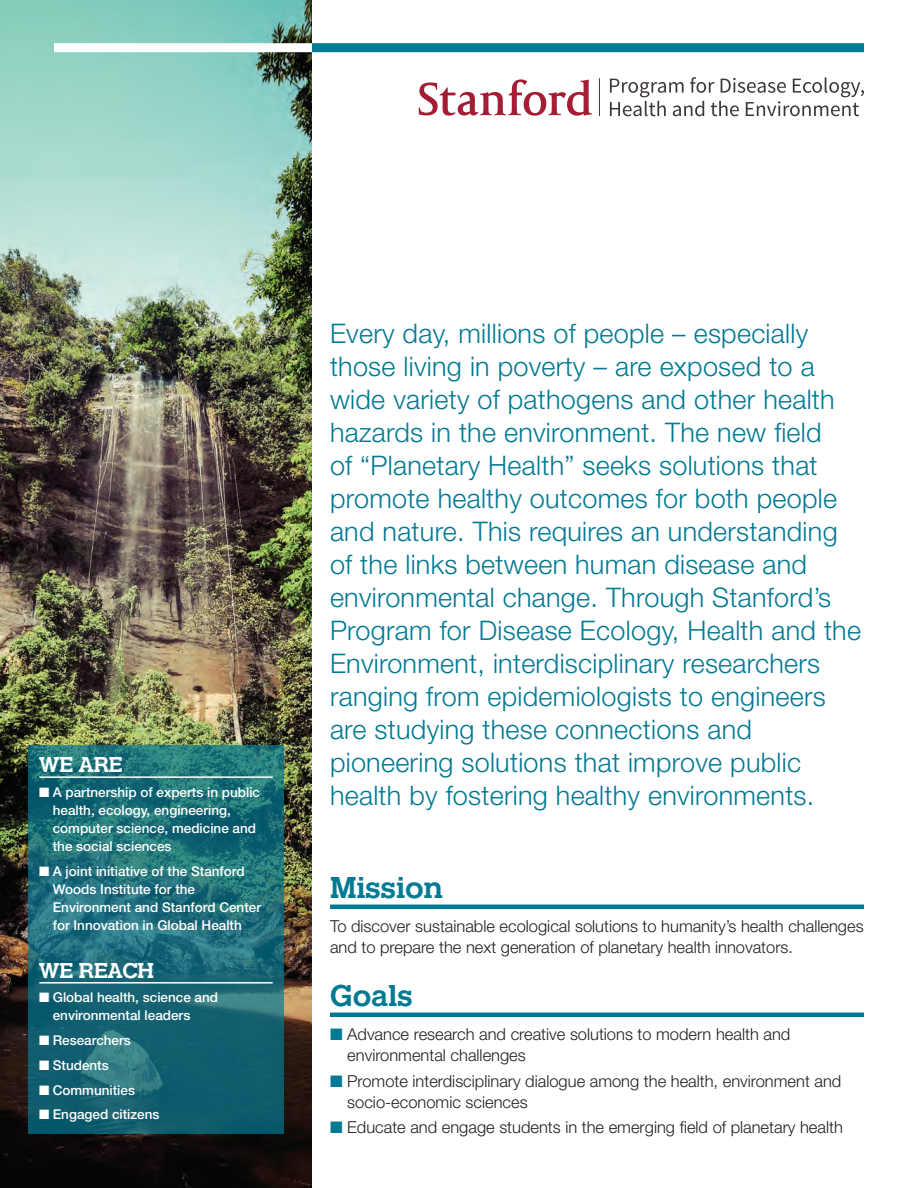
<style>
.page{position:relative;width:918px;height:1188px;background:#fff}
.page>*{position:absolute;margin:0;border:0;box-sizing:border-box;transform-origin:0 0}
.t1{font:31.5px "Helserif Mdm";color:#037a94}
.t2{font:300 27px/33px "Helvetica Neue LT Std";letter-spacing:.01em;color:#037a94}
.t3{font:22.5px "Helserif Mdm";color:#fff}
.t4{font:300 16.5px/21px "Helvetica Neue LT Std";color:#231f20}
.t5{font:500 13.5px/18px "Helvetica Neue LT Std";color:#fff}
.s1{color:#037a94}
</style>
<div class="page">
<img style="left:0;top:0;width:312px;height:1188px">
<svg style="left:28px;top:745px;width:256px;height:388px;background:#1a6a76"></svg>
<hr style="left:330px;top:905px;width:534px;height:4px;background:#037a94">
<hr style="left:330px;top:1013px;width:534px;height:4px;background:#037a94">
<hr style="left:39px;top:776px;width:234px;height:2px;background:#fff">
<hr style="left:39px;top:982px;width:234px;height:2px;background:#fff">
<div style="left:312px;top:43px;width:552px;height:9px;background:#037a94"></div>
<div style="left:54px;top:43px;width:258px;height:9px;background:#fff"></div>
<hr style="left:599px;top:78px;width:1px;height:38px;background:#3e3739">
<svg style="left:610px;top:77px;width:254px;height:39px"></svg>
<svg style="left:419px;top:79px;width:173px;height:37px"></svg>
<p class="t3" style="left:39px;top:750px;width:85px">WE ARE</p>
<p class="t5" style="left:53px;top:783px;width:209px;text-indent:-14px">■ A partnership of experts in public health, ecology, engineering, computer science, medicine and the social sciences</p>
<p class="t5" style="left:53px;top:862px;width:210px;text-indent:-14px">■ A joint initiative of the Stanford<br>Woods Institute for the<br>Environment and Stanford Center for Innovation in Global Health</p>
<p class="t3" style="left:39px;top:955px;width:116px">WE REACH</p>
<p class="t5" style="left:53px;top:989px;width:167px;text-indent:-14px">■ Global health, science and environmental leaders</p>
<p class="t5" style="left:39px;top:1031px;width:93px">■ Researchers</p>
<p class="t5" style="left:39px;top:1056px;width:71px">■ Students</p>
<p class="t5" style="left:39px;top:1081px;width:97px">■ Communities</p>
<p class="t5" style="left:39px;top:1106px;width:122px">■ Engaged citizens</p>
<p class="t2" style="left:330px;top:316px;width:533px">Every day, millions of people – especially those living in poverty – are exposed to a wide variety of pathogens and other health hazards in the environment. The new field<br>of “Planetary Health” seeks solutions that promote healthy outcomes for both people and nature. This requires an understanding of the links between human disease and environmental change. Through Stanford’s Program for Disease Ecology, Health and the Environment, interdisciplinary researchers ranging from epidemiologists to engineers are studying these connections and pioneering solutions that improve public health by fostering healthy environments.</p>
<p class="t1" style="left:330px;top:866px;width:115px">Mission</p>
<p class="t4" style="left:330px;top:916px;width:535px">To discover sustainable ecological solutions to humanity’s health challenges and to prepare the next generation of planetary health innovators.</p>
<p class="t1" style="left:330px;top:974px;width:84px">Goals</p>
<p class="t4" style="left:347px;top:1024px;width:445px;text-indent:-17px"><span class="s1">■</span> Advance research and creative solutions to modern health and environmental challenges</p>
<p class="t4" style="left:347px;top:1070px;width:496px;text-indent:-17px"><span class="s1">■</span> Promote interdisciplinary dialogue among the health, environment and socio-economic sciences</p>
<p class="t4" style="left:330px;top:1117px;width:514px"><span class="s1">■</span> Educate and engage students in the emerging field of planetary health</p>
</div>
